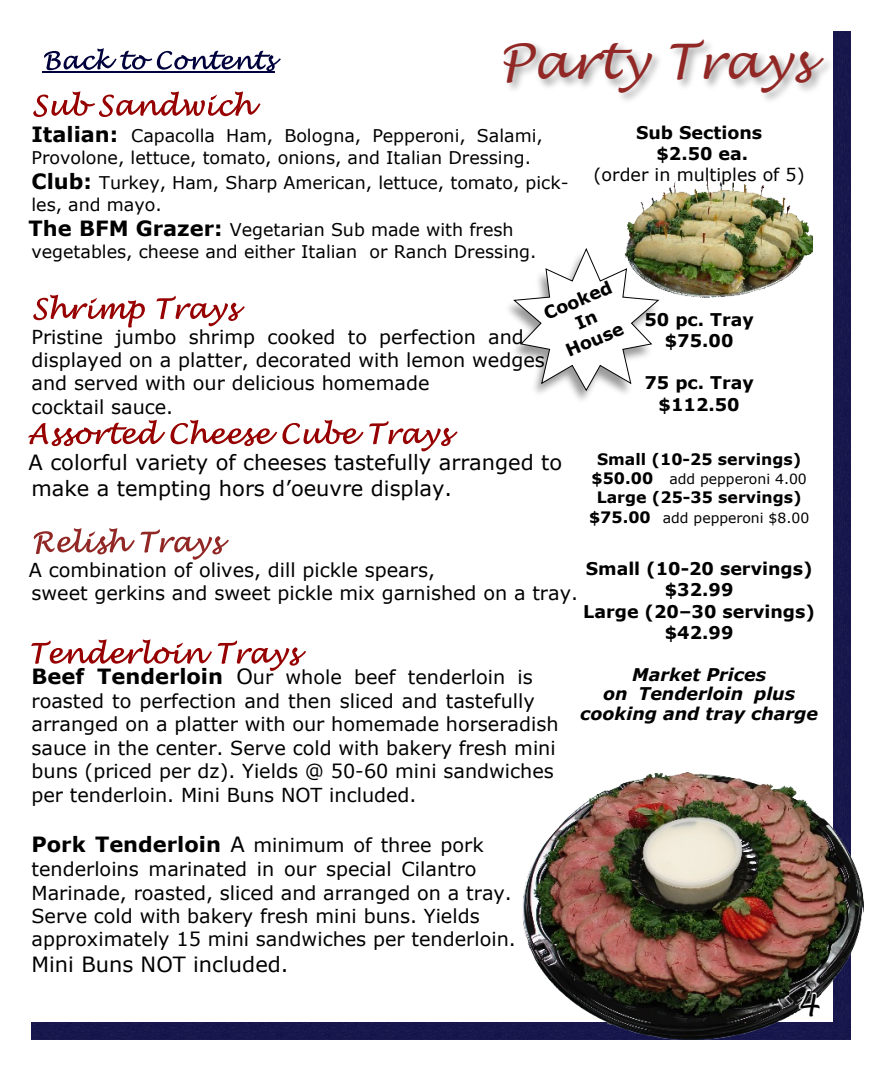
<style>
.page{position:relative;width:882px;height:1071px;background:#fff}
.page>*{position:absolute;margin:0;border:0;box-sizing:border-box;transform-origin:0 0}
.t1{font:italic 49px "Lucida Handwriting";color:#912825}
.t2{font:italic 32.73px "Lucida Handwriting";color:#000}
.t3{font:21px/25.6px "Verdana";color:#000}
.t4{font:19.25px/23.4px "Verdana";color:#000}
.t5{font:17.5px/22.1px "Verdana";color:#000}
.t6{font:700 17.5px/21.3px "Verdana";color:#000;text-align:center}
.t7{font:italic 700 17.5px/19.6px "Verdana";color:#000;text-align:center}
.t8{font:700 15.75px "Verdana";color:#000}
.t9{font:14px "Verdana";color:#000}
.s1{font-weight:700;font-size:21px}
.s2{font-weight:700;font-size:15.75px}
.s3{font-size:21px}
</style>
<div class="page">
<div style="left:834px;top:31px;width:17px;height:742px;background:#17174d"></div>
<div style="left:32px;top:1022px;width:491px;height:18px;background:#17174d"></div>
<hr style="left:42px;top:72px;width:104px;height:1px;background:#00003c">
<svg style="left:44px;top:48px;width:237px;height:25px"></svg>
<hr style="left:154px;top:72px;width:120px;height:1px;background:#00003c">
<img style="left:506px;top:31px;width:339px;height:83px">
<svg style="left:33px;top:91px;width:228px;height:26px"></svg>
<svg style="left:33px;top:295px;width:112px;height:33px"></svg>
<svg style="left:156px;top:296px;width:89px;height:30px"></svg>
<svg style="left:28px;top:420px;width:137px;height:26px"></svg>
<svg style="left:171px;top:420px;width:287px;height:31px"></svg>
<svg style="left:31px;top:639px;width:181px;height:25px"></svg>
<svg style="left:218px;top:640px;width:88px;height:31px"></svg>
<img style="left:523px;top:773px;width:340px;height:267px">
<svg style="left:34px;top:528px;width:101px;height:26px"></svg>
<svg style="left:141px;top:529px;width:88px;height:31px"></svg>
<img style="left:796px;top:982px;width:38px;height:49px">
<img style="left:508px;top:304px;width:119px;height:96px">
<svg style="left:512px;top:248px;width:147px;height:144px"></svg>
<img style="left:623px;top:179px;width:190px;height:118px">
<h1 class="t1" style="left:499px;top:37px;width:314px">Party Trays</h1>
<p class="t6" style="left:636px;top:123px;width:128px">Sub Sections $2.50 ea.</p>
<p class="t5" style="left:594px;top:165px;width:213px">(order in multiples of 5)</p>
<p class="t5" style="left:32px;top:126px;width:513px"><span class="s1">Italian:</span> Capacolla Ham, Bologna, Pepperoni, Salami,<br>Provolone, lettuce, tomato, onions, and Italian Dressing.</p>
<p class="t5" style="left:32px;top:173px;width:539px"><span class="s1">Club:</span> Turkey, Ham, Sharp American, lettuce, tomato, pick&shy;les, and mayo.</p>
<p class="t5" style="left:29px;top:220px;width:509px"><span class="s1">The BFM Grazer:</span> Vegetarian Sub made with fresh vegetables, cheese and either Italian or Ranch Dressing.</p>
<p class="t6" style="left:541px;top:306px;width:74px;rotate:-23deg">Cooked<br>In<br>House</p>
<p class="t6" style="left:644px;top:310px;width:111px">50 pc. Tray $75.00</p>
<p class="t6" style="left:644px;top:374px;width:111px">75 pc. Tray $112.50</p>
<p class="t8" style="left:597px;top:453px;width:206px">Small (10-25 servings)</p>
<p class="t9" style="left:591px;top:474px;width:217px"><span class="s2">$50.00</span> add pepperoni 4.00</p>
<p class="t8" style="left:597px;top:491px;width:206px">Large (25-35 servings)</p>
<p class="t9" style="left:589px;top:512px;width:222px"><span class="s2">$75.00</span> add pepperoni $8.00</p>
<p class="t4" style="left:32px;top:326px;width:515px">Pristine jumbo shrimp cooked to perfection and displayed on a platter, decorated with lemon wedges and served with our delicious homemade<br>cocktail sauce.</p>
<p class="t3" style="left:29px;top:452px;width:535px">A colorful variety of cheeses tastefully arranged to make a tempting hors d’oeuvre display.</p>
<p class="t4" style="left:29px;top:560px;width:551px">A combination of olives, dill pickle spears,<br>sweet gerkins and sweet pickle mix garnished on a tray.</p>
<p class="t6" style="left:583px;top:560px;width:233px">Small (10-20 servings) $32.99<br>Large (20–30 servings) $42.99</p>
<p class="t4" style="left:32px;top:667px;width:529px"><span class="s1">Beef Tenderloin</span> <span class="s3">O</span>ur whole beef tenderloin is roasted to perfection and then sliced and tastefully arranged on a platter with our homemade horseradish sauce in the center. Serve cold with bakery fresh mini buns (priced per dz). Yields @ 50-60 mini sandwiches per tenderloin. Mini Buns NOT included.</p>
<p class="t4" style="left:32px;top:835px;width:486px"><span class="s1">Pork Tenderloin</span> <span class="s3">A</span> minimum of three pork tenderloins marinated in our special Cilantro Marinade, roasted, sliced and arranged on a tray.<br>Serve cold with bakery fresh mini buns. Yields approximately 15 mini sandwiches per tenderloin.</p>
<p class="t3" style="left:32px;top:953px;width:259px">Mini Buns NOT included.</p>
<p class="t7" style="left:580px;top:666px;width:239px">Market Prices<br>on Tenderloin plus cooking and tray charge</p>
<h2 class="t2" style="left:797px;top:988px;width:24px">4</h2>
</div>
